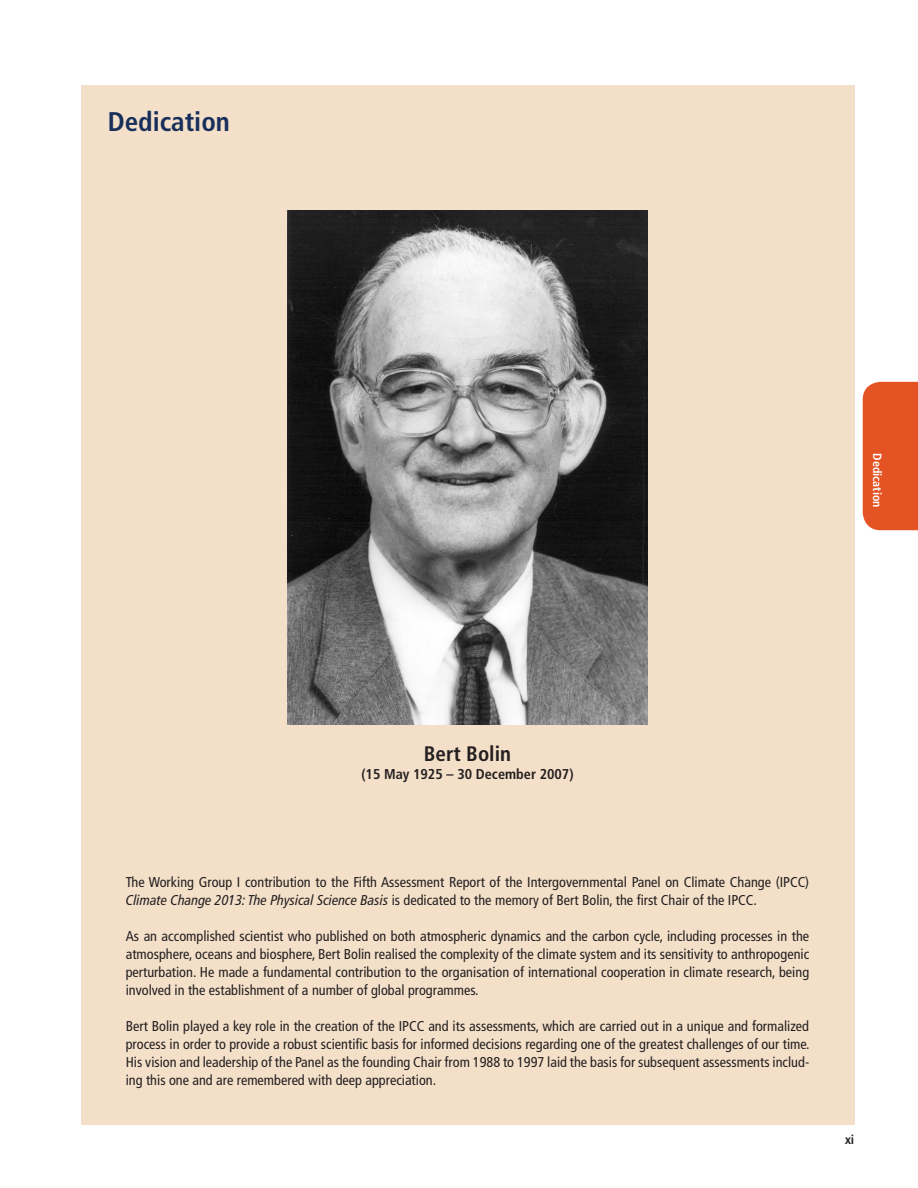
<style>
.page{position:relative;width:918px;height:1188px;background:#fff}
.page>*{position:absolute;margin:0;border:0;box-sizing:border-box;transform-origin:0 0}
.Level_0_head{font:700 condensed 27px "Frutiger LT Pro";color:#172f5b}
.Body{font:700 condensed 21px "Frutiger LT Pro";color:#231f20}
.Body-2{font:condensed 14.25px/18px "Frutiger LT Pro";color:#231f20;text-align:justify}
.Body-3{font:700 condensed 14.25px "Frutiger LT Pro";color:#231f20}
.t1{font:700 condensed 12.75px "Frutiger LT Pro";color:#231f20}
.t2{font:700 condensed 12px "Frutiger LT Pro";color:#fff}
.s1{font-style:italic}
</style>
<div class="page">
<div style="left:863px;top:382px;width:55px;height:148px;background:#e45324"></div>
<div style="left:81px;top:85px;width:773px;height:1039px;background:#f4e0c9"></div>
<img style="left:287px;top:210px;width:361px;height:514px">
<p class="Level_0_head" style="left:108px;top:105px;width:124px">Dedication</p>
<p class="t2" style="left:884px;top:453px;width:56px;rotate:90deg">Dedication</p>
<p class="Body" style="left:424px;top:741px;width:89px">Bert Bolin</p>
<p class="Body-3" style="left:361px;top:765px;width:214px">(15 May 1925 – 30 December 2007)</p>
<p class="Body-2" style="left:126px;top:873px;width:685px">The Working Group I contribution to the Fifth Assessment Report of the Intergovernmental Panel on Climate Change (IPCC)<br><span class="s1">Climate Change 2013: The Physical Science Basis</span> is dedicated to the memory of Bert Bolin, the first Chair of the IPCC.</p>
<p class="Body-2" style="left:126px;top:927px;width:685px">As an accomplished scientist who published on both atmospheric dynamics and the carbon cycle, including processes in the atmosphere, oceans and biosphere, Bert Bolin realised the complexity of the climate system and its sensitivity to anthropogenic perturbation. He made a fundamental contribution to the organisation of international cooperation in climate research, being involved in the establishment of a number of global programmes.</p>
<p class="Body-2" style="left:126px;top:1017px;width:685px">Bert Bolin played a key role in the creation of the IPCC and its assessments, which are carried out in a unique and formalized process in order to provide a robust scientific basis for informed decisions regarding one of the greatest challenges of our time.<br>His vision and leadership of the Panel as the founding Chair from 1988 to 1997 laid the basis for subsequent assessments includ&shy;ing this one and are remembered with deep appreciation.</p>
<p class="t1" style="left:845px;top:1132px;width:11px">xi</p>
</div>
